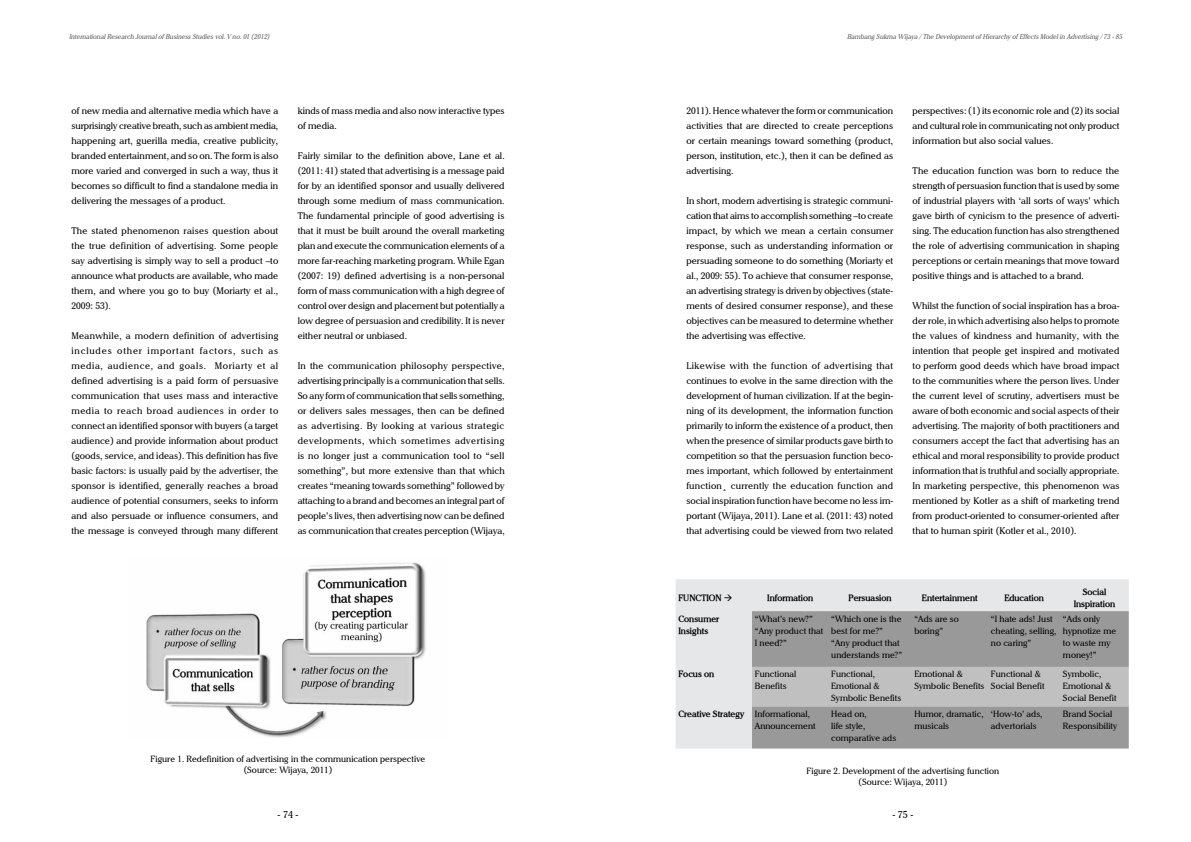
<style>
.page{position:relative;width:1191px;height:842px;background:#fff}
.page>*{position:absolute;margin:0;border:0;box-sizing:border-box;transform-origin:0 0}
.t1{font:10px "Chelsey Normal";color:#000}
.t2{font:9.5px/15px "Chelsey Normal";color:#000;text-align:justify}
.t3{font:9px/12px "Chelsey Normal";color:#000}
.t4{font:700 9px/12px "Chelsey";color:#000;text-align:center}
.t5{font:italic 7px "Chelsey";color:#58595b;scale:.94 1}
.s1{font-family:"Chelsey Normal";font-weight:400}
</style>
<div class="page">
<img style="left:146px;top:562px;width:280px;height:175px">
<div style="left:676px;top:579px;width:452px;height:169px;background:#e6e7e8"></div>
<div style="left:752px;top:611px;width:376px;height:137px;background:#999"></div>
<div style="left:752px;top:667px;width:376px;height:39px;background:#c0c0c0"></div>
<p class="t5" style="left:69px;top:31px;width:215px">International Research Journal of Business Studies vol. V no. 01 (2012)</p>
<p class="t5" style="left:847px;top:31px;width:294px">Bambang Sukma Wijaya / The Development of Hierarchy of Effects Model in Advertising / 73 - 85</p>
<p class="t2" style="left:71px;top:102px;width:208px">of new media and alternative media which have a surprisingly creative breath, such as ambient media, happening art, guerilla media, creative publicity, branded entertainment, and so on. The form is also more varied and converged in such a way, thus it becomes so difficult to find a standalone media in delivering the messages of a product.</p>
<p class="t2" style="left:71px;top:222px;width:208px">The stated phenomenon raises question about the true definition of advertising. Some people say advertising is simply way to sell a product –to announce what products are available, who made them, and where you go to buy (Moriarty et al., 2009: 53).</p>
<p class="t2" style="left:71px;top:327px;width:208px">Meanwhile, a modern definition of advertising includes other important factors, such as media, audience, and goals. Moriarty et al defined advertising is a paid form of persuasive communication that uses mass and interactive media to reach broad audiences in order to connect an identified sponsor with buyers (a target audience) and provide information about product (goods, service, and ideas). This definition has five basic factors: is usually paid by the advertiser, the sponsor is identified, generally reaches a broad audience of potential consumers, seeks to inform and also persuade or influence consumers, and the message is conveyed through many different</p>
<p class="t2" style="left:298px;top:102px;width:208px">kinds of mass media and also now interactive types of media.</p>
<p class="t2" style="left:298px;top:147px;width:208px">Fairly similar to the definition above, Lane et al. (2011: 41) stated that advertising is a message paid for by an identified sponsor and usually delivered through some medium of mass communication.<br>The fundamental principle of good advertising is that it must be built around the overall marketing plan and execute the communication elements of a more far-reaching marketing program. While Egan (2007: 19) defined advertising is a non-personal form of mass communication with a high degree of control over design and placement but potentially a low degree of persuasion and credibility. It is never either neutral or unbiased.</p>
<p class="t2" style="left:298px;top:357px;width:208px">In the communication philosophy perspective, advertising principally is a communication that sells.<br>So any form of communication that sells something, or delivers sales messages, then can be defined as advertising. By looking at various strategic developments, which sometimes advertising is no longer just a communication tool to “sell something”, but more extensive than that which creates “meaning towards something” followed by attaching to a brand and becomes an integral part of people’s lives, then advertising now can be defined as communication that creates perception (Wijaya,</p>
<p class="t3" style="left:151px;top:752px;width:276px;line-height:11px;text-align:center">Figure 1. Redefinition of advertising in the communication perspective (Source: Wijaya, 2011)</p>
<p class="t2" style="left:686px;top:102px;width:208px">2011). Hence whatever the form or communication activities that are directed to create perceptions or certain meanings toward something (product, person, institution, etc.), then it can be defined as advertising.</p>
<p class="t2" style="left:686px;top:192px;width:208px">In short, modern advertising is strategic communi&shy;cation that aims to accomplish something –to create impact, by which we mean a certain consumer response, such as understanding information or persuading someone to do something (Moriarty et al., 2009: 55). To achieve that consumer response, an advertising strategy is driven by objectives (state&shy;ments of desired consumer response), and these objectives can be measured to determine whether the advertising was effective.</p>
<p class="t2" style="left:686px;top:357px;width:208px">Likewise with the function of advertising that continues to evolve in the same direction with the development of human civilization. If at the begin&shy;ning of its development, the information function primarily to inform the existence of a product, then when the presence of similar products gave birth to competition so that the persuasion function beco&shy;mes important, which followed by entertainment function¸ currently the education function and social inspiration function have become no less im&shy;portant (Wijaya, 2011). Lane et al. (2011: 43) noted that advertising could be viewed from two related</p>
<p class="t2" style="left:912px;top:102px;width:208px">perspectives: (1) its economic role and (2) its social and cultural role in communicating not only product information but also social values.</p>
<p class="t2" style="left:912px;top:162px;width:208px">The education function was born to reduce the strength of persuasion function that is used by some of industrial players with ‘all sorts of ways’ which gave birth of cynicism to the presence of adverti&shy;sing. The education function has also strengthened the role of advertising communication in shaping perceptions or certain meanings that move toward positive things and is attached to a brand.</p>
<p class="t2" style="left:912px;top:297px;width:208px">Whilst the function of social inspiration has a broa&shy;der role, in which advertising also helps to promote the values of kindness and humanity, with the intention that people get inspired and motivated to perform good deeds which have broad impact to the communities where the person lives. Under the current level of scrutiny, advertisers must be aware of both economic and social aspects of their advertising. The majority of both practitioners and consumers accept the fact that advertising has an ethical and moral responsibility to provide product information that is truthful and socially appropriate.<br>In marketing perspective, this phenomenon was mentioned by Kotler as a shift of marketing trend from product-oriented to consumer-oriented after that to human spirit (Kotler et al., 2010).</p>
<p class="t4" style="left:678px;top:590px;width:56px">FUNCTION →</p>
<p class="t4" style="left:767px;top:590px;width:47px">Information</p>
<p class="t4" style="left:848px;top:590px;width:45px">Persuasion</p>
<p class="t4" style="left:922px;top:590px;width:57px">Entertainment</p>
<p class="t4" style="left:1004px;top:590px;width:41px">Education</p>
<p class="t4" style="left:1073px;top:584px;width:43px">Social<br>Inspiration</p>
<p class="t4" style="left:678px;top:611px;width:42px;text-align:left">Consumer<br>Insights</p>
<p class="t3" style="left:755px;top:611px;width:70px">“What’s new?” “Any product that<br>I need?”</p>
<p class="t3" style="left:831px;top:611px;width:73px">“Which one is the best for me?” “Any product that understands me?”</p>
<p class="t3" style="left:914px;top:611px;width:46px">“Ads are so boring”</p>
<p class="t3" style="left:991px;top:611px;width:67px">“I hate ads! Just cheating, selling, no caring”</p>
<p class="t3" style="left:1063px;top:611px;width:55px">“Ads only hypnotize me to waste my money!”</p>
<p class="t4" style="left:678px;top:667px;width:37px">Focus on</p>
<p class="t3" style="left:755px;top:667px;width:43px">Functional<br>Benefits</p>
<p class="t3" style="left:831px;top:667px;width:72px">Functional,<br>Emotional &amp;<br>Symbolic Benefits</p>
<p class="t3" style="left:914px;top:667px;width:72px">Emotional &amp;<br>Symbolic Benefits</p>
<p class="t3" style="left:991px;top:667px;width:55px">Functional &amp;<br>Social Benefit</p>
<p class="t3" style="left:1063px;top:667px;width:55px">Symbolic,<br>Emotional &amp;<br>Social Benefit</p>
<p class="t4" style="left:678px;top:707px;width:133px">Creative Strategy <span class="s1">Informational,</span></p>
<p class="t3" style="left:755px;top:718px;width:62px">Announcement</p>
<p class="t3" style="left:831px;top:706px;width:67px">Head on,<br>life style, comparative ads</p>
<p class="t3" style="left:914px;top:706px;width:71px">Humor, dramatic, musicals</p>
<p class="t3" style="left:991px;top:706px;width:53px">‘How-to’ ads, advertorials</p>
<p class="t3" style="left:1063px;top:706px;width:56px">Brand Social<br>Responsibility</p>
<p class="t3" style="left:806px;top:764px;width:194px;line-height:11px;text-align:center">Figure 2. Development of the advertising function (Source: Wijaya, 2011)</p>
<p class="t1" style="left:277px;top:806px;width:22px">- 74 -</p>
<p class="t1" style="left:892px;top:806px;width:22px">- 75 -</p>
</div>
